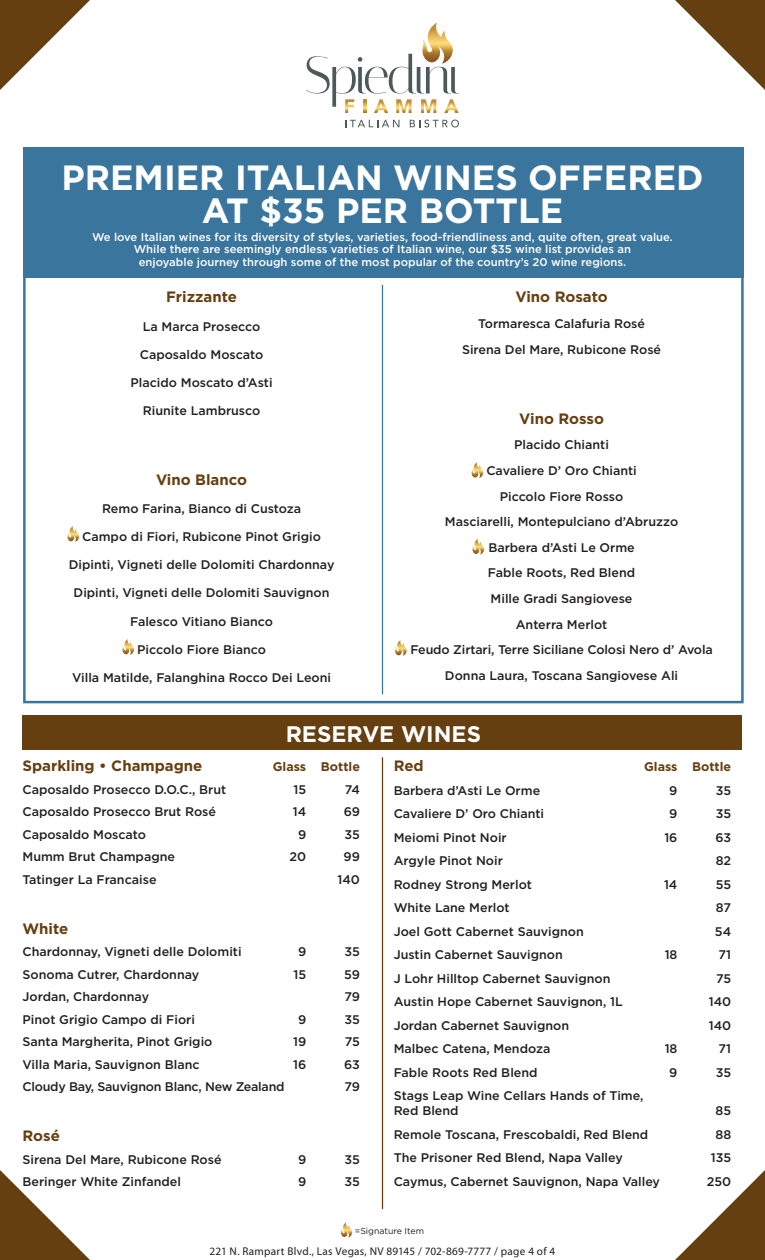
<style>
.page{position:relative;width:765px;height:1260px;background:#fff}
.page>*{position:absolute;margin:0;border:0;box-sizing:border-box;transform-origin:0 0}
.t1{font:700 35px/33.8px "Gotham";color:#fff;text-align:center}
.t2{font:700 22.5px "Gotham";color:#fff}
.t3{font:700 15px "Gotham";color:#663f11}
.t4{font:500 12.5px/15px "Gotham";color:#231f20}
.t5{font:500 12.5px "Gotham";letter-spacing:-.02em;color:#231f20}
.t6{font:700 12.5px "Gotham";color:#663f11}
.t7{font:500 11.25px/12.5px "Gotham";color:#fff;text-align:center}
.t8{font:11.25px "Myriad Pro";letter-spacing:.02em;color:#231f20}
.t9{font:8.75px "Gotham";color:#231f20}
</style>
<div class="page">
<svg style="left:306px;top:22px;width:153px;height:91px"></svg>
<svg style="left:345px;top:120px;width:54px;height:7px"></svg>
<svg style="left:410px;top:120px;width:49px;height:7px"></svg>
<hr style="left:382px;top:285px;width:1px;height:409px;background:#3a759e">
<hr style="left:382px;top:757px;width:1px;height:452px;background:#663f11">
<svg style="left:341px;top:1222px;width:12px;height:16px"></svg>
<div style="left:23px;top:148px;width:721px;height:130px;background:#3a759e"></div>
<div style="left:22px;top:715px;width:720px;height:35px;background:#663f11"></div>
<svg style="left:67px;top:526px;width:12px;height:16px"></svg>
<svg style="left:122px;top:639px;width:12px;height:16px"></svg>
<svg style="left:471px;top:462px;width:13px;height:16px"></svg>
<svg style="left:472px;top:539px;width:12px;height:16px"></svg>
<svg style="left:395px;top:640px;width:12px;height:16px"></svg>
<svg style="left:0;top:1170px;width:90px;height:90px"></svg>
<svg style="left:675px;top:0;width:90px;height:90px"></svg>
<svg style="left:675px;top:1170px;width:90px;height:90px"></svg>
<svg style="left:0;top:0;width:90px;height:90px"></svg>
<p class="t1" style="left:62px;top:160px;width:643px">PREMIER ITALIAN WINES OFFERED<br>AT $35 PER BOTTLE</p>
<p class="t7" style="left:92px;top:230px;width:582px">We love Italian wines for its diversity of styles, varieties, food-friendliness and, quite often, great value.<br>While there are seemingly endless varieties of Italian wine, our $35 wine list provides an<br>enjoyable journey through some of the most popular of the country’s 20 wine regions.</p>
<p class="t3" style="left:166px;top:287px;width:72px">Frizzante</p>
<p class="t4" style="left:143px;top:318px;width:119px">La Marca Prosecco</p>
<p class="t4" style="left:140px;top:347px;width:125px">Caposaldo Moscato</p>
<p class="t4" style="left:131px;top:375px;width:144px">Placido Moscato d’Asti</p>
<p class="t4" style="left:143px;top:403px;width:119px">Riunite Lambrusco</p>
<p class="t3" style="left:156px;top:470px;width:93px">Vino Blanco</p>
<p class="t4" style="left:102px;top:501px;width:201px">Remo Farina, Bianco di Custoza</p>
<p class="t4" style="left:82px;top:529px;width:240px">Campo di Fiori, Rubicone Pinot Grigio</p>
<p class="t4" style="left:69px;top:557px;width:267px">Dipinti, Vigneti delle Dolomiti Chardonnay</p>
<p class="t4" style="left:74px;top:585px;width:258px">Dipinti, Vigneti delle Dolomiti Sauvignon</p>
<p class="t4" style="left:130px;top:613px;width:144px">Falesco Vitiano Bianco</p>
<p class="t4" style="left:137px;top:642px;width:130px">Piccolo Fiore Bianco</p>
<p class="t4" style="left:72px;top:670px;width:261px">Villa Matilde, Falanghina Rocco Dei Leoni</p>
<p class="t3" style="left:515px;top:287px;width:94px">Vino Rosato</p>
<p class="t4" style="left:478px;top:316px;width:168px">Tormaresca Calafuria Rosé</p>
<p class="t4" style="left:462px;top:342px;width:201px">Sirena Del Mare, Rubicone Rosé</p>
<p class="t3" style="left:519px;top:408px;width:86px">Vino Rosso</p>
<p class="t4" style="left:514px;top:437px;width:96px">Placido Chianti</p>
<p class="t4" style="left:486px;top:463px;width:152px">Cavaliere D’ Oro Chianti</p>
<p class="t4" style="left:500px;top:488px;width:125px">Piccolo Fiore Rosso</p>
<p class="t4" style="left:445px;top:514px;width:235px">Masciarelli, Montepulciano d’Abruzzo</p>
<p class="t4" style="left:488px;top:540px;width:148px">Barbera d’Asti Le Orme</p>
<p class="t4" style="left:488px;top:565px;width:149px">Fable Roots, Red Blend</p>
<p class="t4" style="left:491px;top:591px;width:143px">Mille Gradi Sangiovese</p>
<p class="t4" style="left:516px;top:617px;width:93px">Anterra Merlot</p>
<p class="t4" style="left:410px;top:642px;width:304px">Feudo Zirtari, Terre Siciliane Colosi Nero d’ Avola</p>
<p class="t4" style="left:445px;top:668px;width:235px">Donna Laura, Toscana Sangiovese Ali</p>
<p class="t2" style="left:286px;top:719px;width:197px">RESERVE WINES</p>
<p class="t3" style="left:22px;top:756px;width:182px">Sparkling • Champagne</p>
<p class="t6" style="left:273px;top:759px;width:89px">Glass Bottle</p>
<p class="t4" style="left:22px;top:782px;width:205px">Caposaldo Prosecco D.O.C., Brut</p>
<p class="t4" style="left:294px;top:782px;width:14px">15</p>
<p class="t4" style="left:345px;top:782px;width:17px">74</p>
<p class="t4" style="left:22px;top:804px;width:195px">Caposaldo Prosecco Brut Rosé</p>
<p class="t4" style="left:293px;top:804px;width:15px">14</p>
<p class="t4" style="left:344px;top:804px;width:18px">69</p>
<p class="t4" style="left:22px;top:827px;width:125px">Caposaldo Moscato</p>
<p class="t4" style="left:298px;top:827px;width:10px">9</p>
<p class="t4" style="left:345px;top:827px;width:17px">35</p>
<p class="t4" style="left:22px;top:849px;width:154px">Mumm Brut Champagne</p>
<p class="t4" style="left:290px;top:849px;width:18px">20</p>
<p class="t4" style="left:344px;top:849px;width:18px">99</p>
<p class="t4" style="left:22px;top:872px;width:136px">Tatinger La Francaise</p>
<p class="t4" style="left:337px;top:872px;width:24px">140</p>
<p class="t3" style="left:22px;top:919px;width:47px">White</p>
<p class="t4" style="left:22px;top:944px;width:221px">Chardonnay, Vigneti delle Dolomiti</p>
<p class="t4" style="left:298px;top:944px;width:10px">9</p>
<p class="t4" style="left:345px;top:944px;width:17px">35</p>
<p class="t4" style="left:22px;top:967px;width:178px">Sonoma Cutrer, Chardonnay</p>
<p class="t4" style="left:294px;top:967px;width:14px">15</p>
<p class="t4" style="left:344px;top:967px;width:17px">59</p>
<p class="t4" style="left:22px;top:989px;width:128px">Jordan, Chardonnay</p>
<p class="t4" style="left:344px;top:989px;width:17px">79</p>
<p class="t4" style="left:22px;top:1012px;width:174px">Pinot Grigio Campo di Fiori</p>
<p class="t4" style="left:298px;top:1012px;width:10px">9</p>
<p class="t4" style="left:345px;top:1012px;width:17px">35</p>
<p class="t4" style="left:22px;top:1034px;width:191px">Santa Margherita, Pinot Grigio</p>
<p class="t4" style="left:293px;top:1034px;width:15px">19</p>
<p class="t4" style="left:345px;top:1034px;width:17px">75</p>
<p class="t4" style="left:22px;top:1057px;width:179px">Villa Maria, Sauvignon Blanc</p>
<p class="t4" style="left:293px;top:1057px;width:15px">16</p>
<p class="t4" style="left:344px;top:1057px;width:17px">63</p>
<p class="t5" style="left:22px;top:1079px;width:264px">Cloudy Bay, Sauvignon Blanc, New Zealand</p>
<p class="t4" style="left:344px;top:1079px;width:17px">79</p>
<p class="t3" style="left:22px;top:1126px;width:39px">Rosé</p>
<p class="t4" style="left:22px;top:1152px;width:201px">Sirena Del Mare, Rubicone Rosé</p>
<p class="t4" style="left:298px;top:1152px;width:10px">9</p>
<p class="t4" style="left:345px;top:1152px;width:17px">35</p>
<p class="t4" style="left:22px;top:1174px;width:160px">Beringer White Zinfandel</p>
<p class="t4" style="left:298px;top:1174px;width:10px">9</p>
<p class="t4" style="left:345px;top:1174px;width:17px">35</p>
<p class="t9" style="left:355px;top:1225px;width:71px">=Signature Item</p>
<p class="t3" style="left:394px;top:756px;width:32px">Red</p>
<p class="t6" style="left:644px;top:759px;width:89px">Glass Bottle</p>
<p class="t4" style="left:394px;top:783px;width:148px">Barbera d’Asti Le Orme</p>
<p class="t4" style="left:669px;top:783px;width:10px">9</p>
<p class="t4" style="left:716px;top:783px;width:17px">35</p>
<p class="t4" style="left:394px;top:806px;width:152px">Cavaliere D’ Oro Chianti</p>
<p class="t4" style="left:669px;top:806px;width:10px">9</p>
<p class="t4" style="left:716px;top:806px;width:17px">35</p>
<p class="t4" style="left:394px;top:830px;width:114px">Meiomi Pinot Noir</p>
<p class="t4" style="left:664px;top:830px;width:15px">16</p>
<p class="t4" style="left:715px;top:830px;width:17px">63</p>
<p class="t4" style="left:394px;top:853px;width:111px">Argyle Pinot Noir</p>
<p class="t4" style="left:716px;top:853px;width:17px">82</p>
<p class="t4" style="left:394px;top:877px;width:140px">Rodney Strong Merlot</p>
<p class="t4" style="left:664px;top:877px;width:15px">14</p>
<p class="t4" style="left:716px;top:877px;width:17px">55</p>
<p class="t4" style="left:394px;top:900px;width:118px">White Lane Merlot</p>
<p class="t4" style="left:716px;top:900px;width:17px">87</p>
<p class="t4" style="left:394px;top:924px;width:192px">Joel Gott Cabernet Sauvignon</p>
<p class="t4" style="left:715px;top:924px;width:18px">54</p>
<p class="t4" style="left:394px;top:947px;width:171px">Justin Cabernet Sauvignon</p>
<p class="t4" style="left:665px;top:947px;width:14px">18</p>
<p class="t4" style="left:719px;top:947px;width:14px">71</p>
<p class="t4" style="left:394px;top:971px;width:218px">J Lohr Hilltop Cabernet Sauvignon</p>
<p class="t4" style="left:716px;top:971px;width:17px">75</p>
<p class="t4" style="left:394px;top:994px;width:231px">Austin Hope Cabernet Sauvignon, 1L</p>
<p class="t4" style="left:709px;top:994px;width:24px">140</p>
<p class="t4" style="left:394px;top:1018px;width:177px">Jordan Cabernet Sauvignon</p>
<p class="t4" style="left:709px;top:1018px;width:24px">140</p>
<p class="t4" style="left:394px;top:1041px;width:158px">Malbec Catena, Mendoza</p>
<p class="t4" style="left:665px;top:1041px;width:14px">18</p>
<p class="t4" style="left:719px;top:1041px;width:14px">71</p>
<p class="t4" style="left:394px;top:1065px;width:145px">Fable Roots Red Blend</p>
<p class="t4" style="left:669px;top:1065px;width:10px">9</p>
<p class="t4" style="left:716px;top:1065px;width:17px">35</p>
<p class="t4" style="left:394px;top:1088px;width:251px">Stags Leap Wine Cellars Hands of Time,<br>Red Blend</p>
<p class="t4" style="left:716px;top:1103px;width:17px">85</p>
<p class="t4" style="left:394px;top:1127px;width:256px">Remole Toscana, Frescobaldi, Red Blend</p>
<p class="t4" style="left:716px;top:1127px;width:17px">88</p>
<p class="t4" style="left:394px;top:1150px;width:231px">The Prisoner Red Blend, Napa Valley</p>
<p class="t4" style="left:711px;top:1150px;width:22px">135</p>
<p class="t4" style="left:394px;top:1174px;width:268px">Caymus, Cabernet Sauvignon, Napa Valley</p>
<p class="t4" style="left:707px;top:1174px;width:26px">250</p>
<p class="t8" style="left:210px;top:1244px;width:347px">221 N. Rampart Blvd., Las Vegas, NV 89145 / 702-869-7777 / page 4 of 4</p>
</div>
